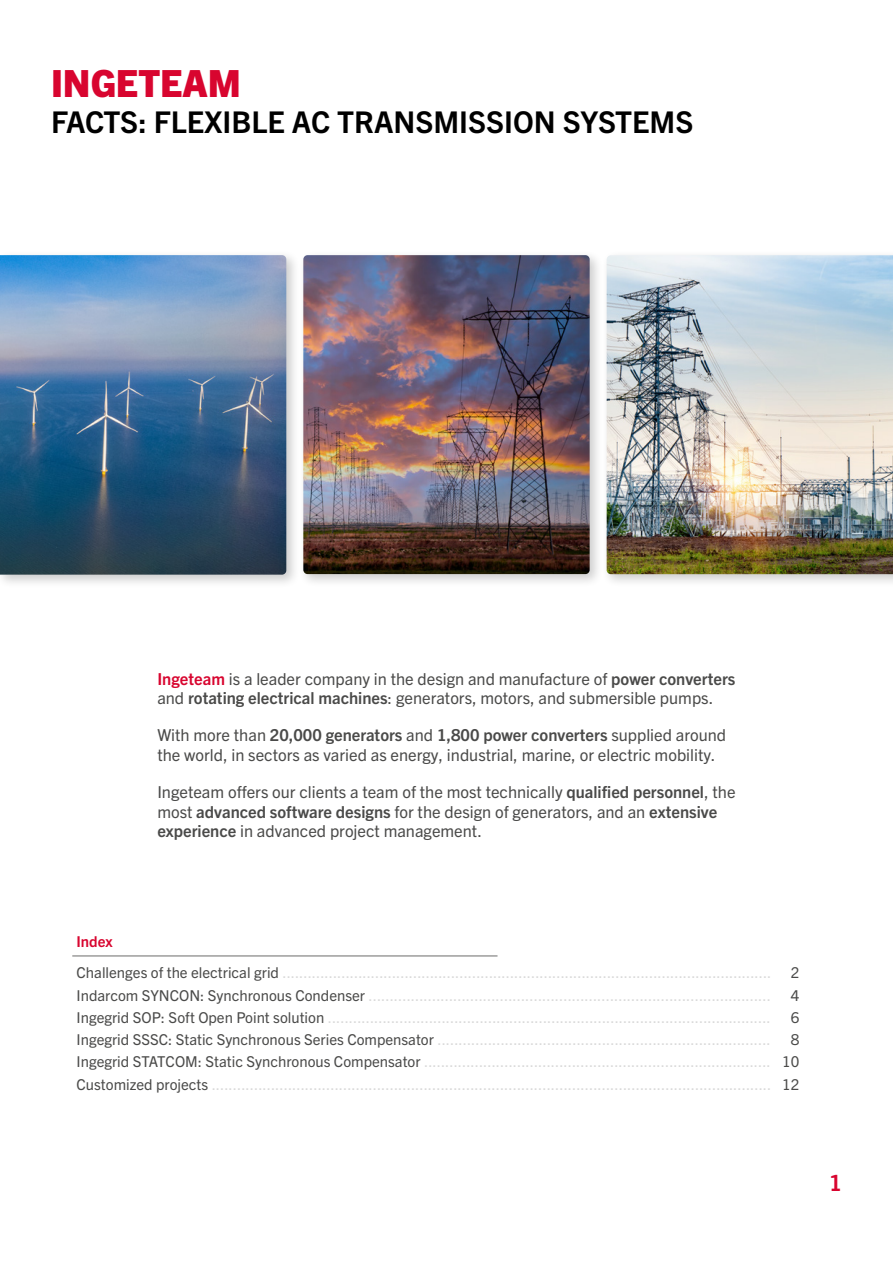
<style>
.page{position:relative;width:893px;height:1263px;background:#fff}
.page>*{position:absolute;margin:0;border:0;box-sizing:border-box;transform-origin:0 0}
.t1{font:800 37.5px "Trade Gothic Next LT Pro";color:#d8052f}
.t2{font:700 30px "Trade Gothic Next LT Pro";color:#000}
.t3{font:700 22.5px "Trade Gothic Next LT Pro";color:#d8052f}
.t4{font:16.5px/19.8px "Trade Gothic Next LT Pro";color:#4a4a49}
.t5{font:15px/22.2px "Trade Gothic Next LT Pro";color:#dadada}
.t6{font:15px "Trade Gothic Next LT Pro";color:#4a4a49}
.s1{font-weight:700;color:#d8052f}
.s2{font-weight:700}
.s3{color:#4a4a49}
</style>
<div class="page">
<hr style="left:72px;top:955px;width:425px;height:2px;background:#9d9d9c">
<div style="left:0;top:250px;width:300px;height:338px;background:#000;opacity:.2"></div>
<img style="left:0;top:255px;width:286px;height:320px">
<div style="left:298px;top:250px;width:306px;height:337px;background:#000;opacity:.2"></div>
<img style="left:303px;top:255px;width:287px;height:319px">
<div style="left:601px;top:250px;width:292px;height:337px;background:#000;opacity:.2"></div>
<img style="left:607px;top:255px;width:286px;height:319px">
<h1 class="t1" style="left:51px;top:57px;width:191px">INGETEAM</h1>
<h2 class="t2" style="left:51px;top:101px;width:644px">FACTS: FLEXIBLE AC TRANSMISSION SYSTEMS</h2>
<p class="t4" style="left:157px;top:668px;width:580px"><span class="s1">Ingeteam</span> is a leader company in the design and manufacture of <span class="s2">power converters </span>and <span class="s2">rotating electrical machines</span>: generators, motors, and submersible pumps.</p>
<p class="t4" style="left:157px;top:724px;width:570px">With more than <span class="s2">20,000 generators</span> and <span class="s2">1,800 power converters</span> supplied around the world, in sectors as varied as energy, industrial, marine, or electric mobility.</p>
<p class="t4" style="left:157px;top:781px;width:580px">Ingeteam offers our clients a team of the most technically <span class="s2">qualified personnel</span>, the most <span class="s2">advanced software designs</span> for the design of generators, and an <span class="s2">extensive experience</span> in advanced project management.</p>
<p class="t5" style="left:77px;top:925px;width:696px;line-height:31.2px"><span class="s1">Index<br></span><span class="s3">Challenges of the electrical grid</span> ....................................................................................................................</p>
<p class="t6" style="left:791px;top:962px;width:10px">2</p>
<p class="t5" style="left:77px;top:983px;width:696px"><span class="s3">Indarcom SYNCON: Synchronous Condenser</span> ...............................................................................................</p>
<p class="t6" style="left:791px;top:985px;width:10px">4</p>
<p class="t5" style="left:77px;top:1005px;width:696px"><span class="s3">Ingegrid SOP: Soft Open Point solution</span> .........................................................................................................</p>
<p class="t6" style="left:791px;top:1007px;width:10px">6</p>
<p class="t5" style="left:77px;top:1027px;width:696px"><span class="s3">Ingegrid SSSC: Static Synchronous Series Compensator</span> ...............................................................................</p>
<p class="t5" style="left:77px;top:1027px;width:724px;text-align:justify;text-indent:714px"><span class="s3">8<br>Ingegrid STATCOM: Static Synchronous Compensator</span> .................................................................................. <span class="s3">10<br>Customized projects</span> .................................................................................................................................... <span class="s3">12</span></p>
<h3 class="t3" style="left:829px;top:1167px;width:14px">1</h3>
</div>
